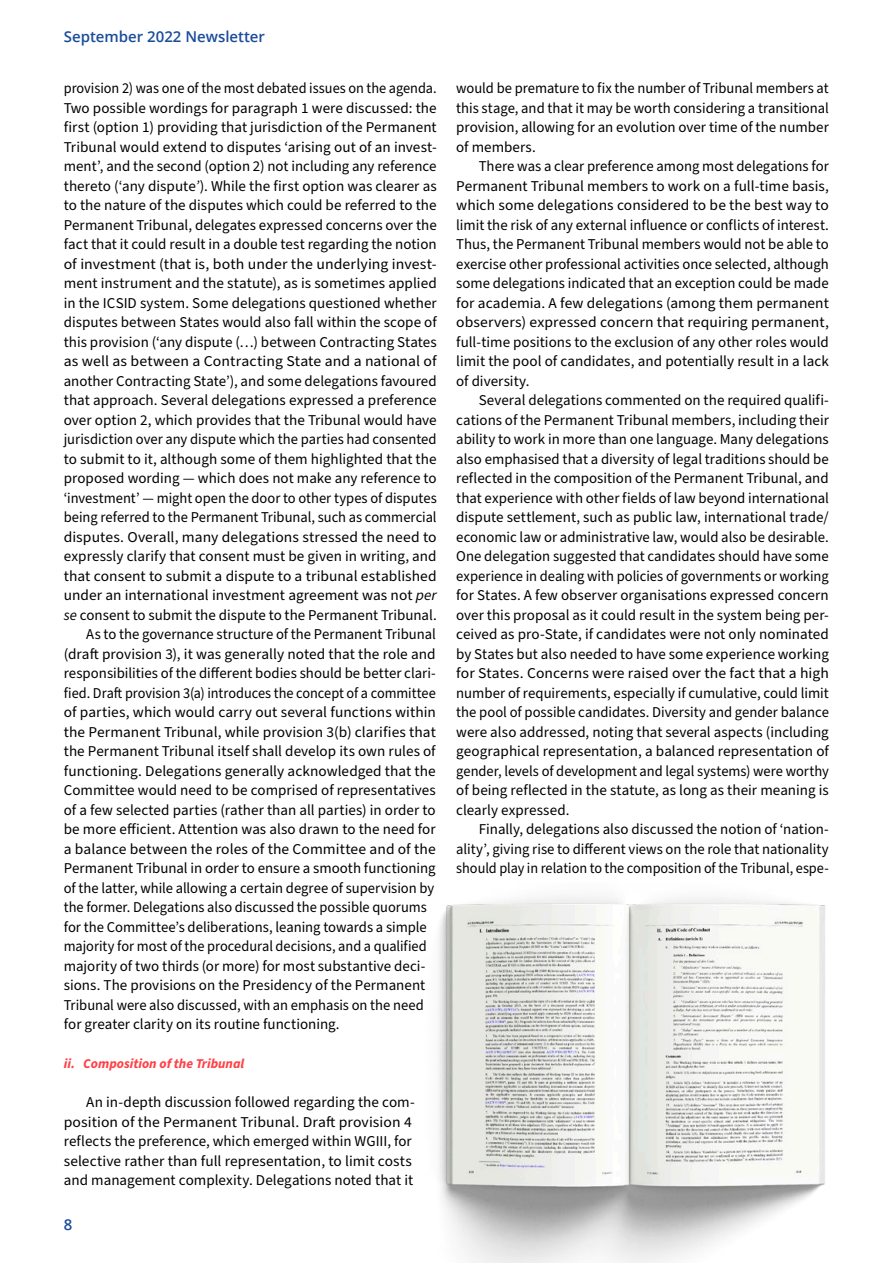
<style>
.page{position:relative;width:893px;height:1263px;background:#fff}
.page>*{position:absolute;margin:0;border:0;box-sizing:border-box;transform-origin:0 0}
.Corpo_do_Texto{font:15px/19.5px "Source Sans Pro";color:#000;text-align:justify}
.Corpo_do_Texto-2{font:15px/19.5px "Source Sans Pro";color:#000;text-align:justify;scale:.95 1}
.t1{font:600 15px "Open Sans";color:#1a4c9c}
.t2{font:italic 700 13.5px "Source Sans Pro";color:#ff4147}
.s1{font-style:italic}
</style>
<div class="page">
<img style="left:439px;top:896px;width:386px;height:367px">
<p class="t1" style="left:64px;top:27px;width:203px">September 2022 Newsletter</p>
<p class="Corpo_do_Texto-2" style="left:64px;top:79px;width:394px">provision 2) was one of the most debated issues on the agenda.<br>Two possible wordings for paragraph 1 were discussed: the first (option 1) providing that jurisdiction of the Permanent Tribunal would extend to disputes ‘arising out of an invest&shy;ment’, and the second (option 2) not including any reference thereto (‘any dispute<span class="s1">’</span>). While the first option was clearer as to the nature of the disputes which could be referred to the Permanent Tribunal, delegates expressed concerns over the fact that it could result in a double test regarding the notion of investment (that is, both under the underlying invest&shy;ment instrument and the statute), as is sometimes applied in the ICSID system. Some delegations questioned whether disputes between States would also fall within the scope of this provision (‘any dispute (…) between Contracting States as well as between a Contracting State and a national of another Contracting State’), and some delegations favoured that approach. Several delegations expressed a preference over option 2, which provides that the Tribunal would have jurisdiction over any dispute which the parties had consented to submit to it, although some of them highlighted that the proposed wording — which does not make any reference to ‘investment’ — might open the door to other types of disputes being referred to the Permanent Tribunal, such as commercial disputes. Overall, many delegations stressed the need to expressly clarify that consent must be given in writing, and that consent to submit a dispute to a tribunal established under an international investment agreement was not <span class="s1">per se</span> consent to submit the dispute to the Permanent Tribunal.</p>
<p class="Corpo_do_Texto" style="left:64px;top:625px;width:374px;text-align:left;text-indent:22px">As to the governance structure of the Permanent Tribunal (draft provision 3), it was generally noted that the role and responsibilities of the different bodies should be better clari&shy;fied. Draft provision 3(a) introduces the concept of a committee of parties, which would carry out several functions within the Permanent Tribunal, while provision 3(b) clarifies that the Permanent Tribunal itself shall develop its own rules of functioning. Delegations generally acknowledged that the Committee would need to be comprised of representatives of a few selected parties (rather than all parties) in order to be more efficient. Attention was also drawn to the need for a balance between the roles of the Committee and of the Permanent Tribunal in order to ensure a smooth functioning of the latter, while allowing a certain degree of supervision by the former. Delegations also discussed the possible quorums for the Committee’s deliberations, leaning towards a simple majority for most of the procedural decisions, and a qualified majority of two thirds (or more) for most substantive deci&shy;sions. The provisions on the Presidency of the Permanent Tribunal were also discussed, with an emphasis on the need for greater clarity on its routine functioning.</p>
<p class="t2" style="left:64px;top:1054px;width:182px">ii. Composition of the Tribunal</p>
<p class="Corpo_do_Texto" style="left:64px;top:1093px;width:353px;text-align:left;text-indent:22px">An in-depth discussion followed regarding the com&shy;position of the Permanent Tribunal. Draft provision 4 reflects the preference, which emerged within WGIII, for selective rather than full representation, to limit costs and management complexity. Delegations noted that it</p>
<p class="t1" style="left:64px;top:1214px;width:10px">8</p>
<p class="Corpo_do_Texto" style="left:456px;top:79px;width:374px">would be premature to fix the number of Tribunal members at this stage, and that it may be worth considering a transitional provision, allowing for an evolution over time of the number of members.</p>
<p class="Corpo_do_Texto" style="left:456px;top:157px;width:374px;text-indent:22px">There was a clear preference among most delegations for Permanent Tribunal members to work on a full-time basis, which some delegations considered to be the best way to limit the risk of any external influence or conflicts of interest.<br>Thus, the Permanent Tribunal members would not be able to exercise other professional activities once selected, although some delegations indicated that an exception could be made for academia. A few delegations (among them permanent observers) expressed concern that requiring permanent, full-time positions to the exclusion of any other roles would limit the pool of candidates, and potentially result in a lack of diversity.</p>
<p class="Corpo_do_Texto" style="left:456px;top:391px;width:374px;text-indent:22px">Several delegations commented on the required qualifi&shy;cations of the Permanent Tribunal members, including their ability to work in more than one language. Many delegations also emphasised that a diversity of legal traditions should be reflected in the composition of the Permanent Tribunal, and that experience with other fields of law beyond international dispute settlement, such as public law, international trade/ economic law or administrative law, would also be desirable.<br>One delegation suggested that candidates should have some experience in dealing with policies of governments or working for States. A few observer organisations expressed concern over this proposal as it could result in the system being per&shy;ceived as pro-State, if candidates were not only nominated by States but also needed to have some experience working for States. Concerns were raised over the fact that a high number of requirements, especially if cumulative, could limit the pool of possible candidates. Diversity and gender balance were also addressed, noting that several aspects (including geographical representation, a balanced representation of gender, levels of development and legal systems) were worthy of being reflected in the statute, as long as their meaning is clearly expressed.</p>
<p class="Corpo_do_Texto" style="left:456px;top:820px;width:374px;text-indent:22px">Finally, delegations also discussed the notion of ‘nation&shy;ality’, giving rise to different views on the role that nationality should play in relation to the composition of the Tribunal, espe-</p>
</div>
